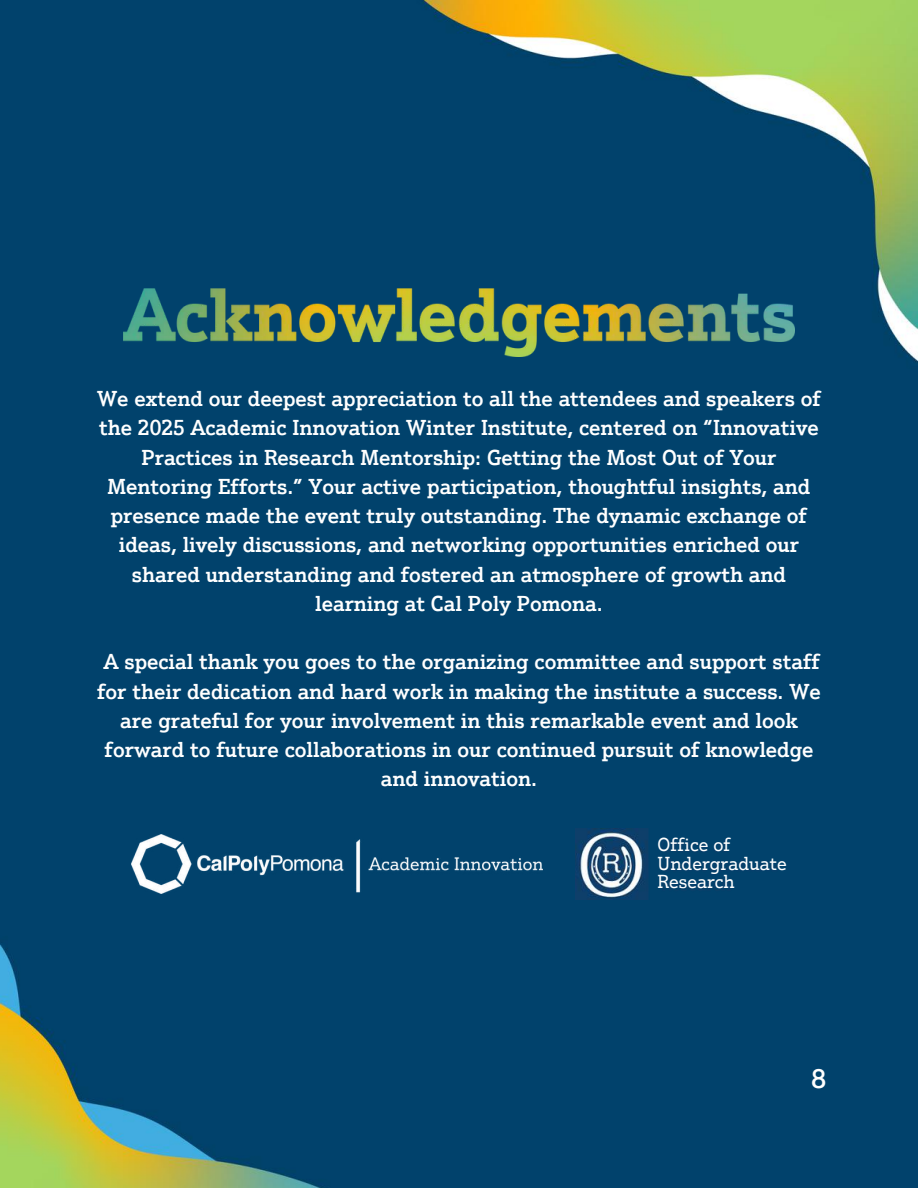
<style>
.page{position:relative;width:918px;height:1188px;background:#fff}
.page>*{position:absolute;margin:0;border:0;box-sizing:border-box;transform-origin:0 0}
.t1{font:500 26.1px "Justus Pro";color:#fff}
.t2{font:500 21px/29.2px "Justus Pro";color:#fff;text-align:center}
.t3{font:18.3px/18.9px "Justus Pro";color:#fff}
</style>
<div class="page">
<img style="left:0;top:0;width:918px;height:1188px">
<img style="left:123px;top:289px;width:672px;height:67px">
<img style="left:131px;top:834px;width:411px;height:59px">
<img style="left:576px;top:829px;width:202px;height:70px">
<p class="t2" style="left:97px;top:384px;width:725px">We extend our deepest appreciation to all the attendees and speakers of the 2025 Academic Innovation Winter Institute, centered on “Innovative Practices in Research Mentorship: Getting the Most Out of Your Mentoring Efforts.” Your active participation, thoughtful insights, and presence made the event truly outstanding. The dynamic exchange of ideas, lively discussions, and networking opportunities enriched our shared understanding and fostered an atmosphere of growth and learning at Cal Poly Pomona.</p>
<p class="t2" style="left:97px;top:647px;width:725px">A special thank you goes to the organizing committee and support staff for their dedication and hard work in making the institute a success. We are grateful for your involvement in this remarkable event and look forward to future collaborations in our continued pursuit of knowledge and innovation.</p>
<p class="t3" style="left:658px;top:835px;width:131px">Office of<br>Undergraduate<br>Research</p>
<p class="t1" style="left:812px;top:1063px;width:16px">8</p>
</div>
